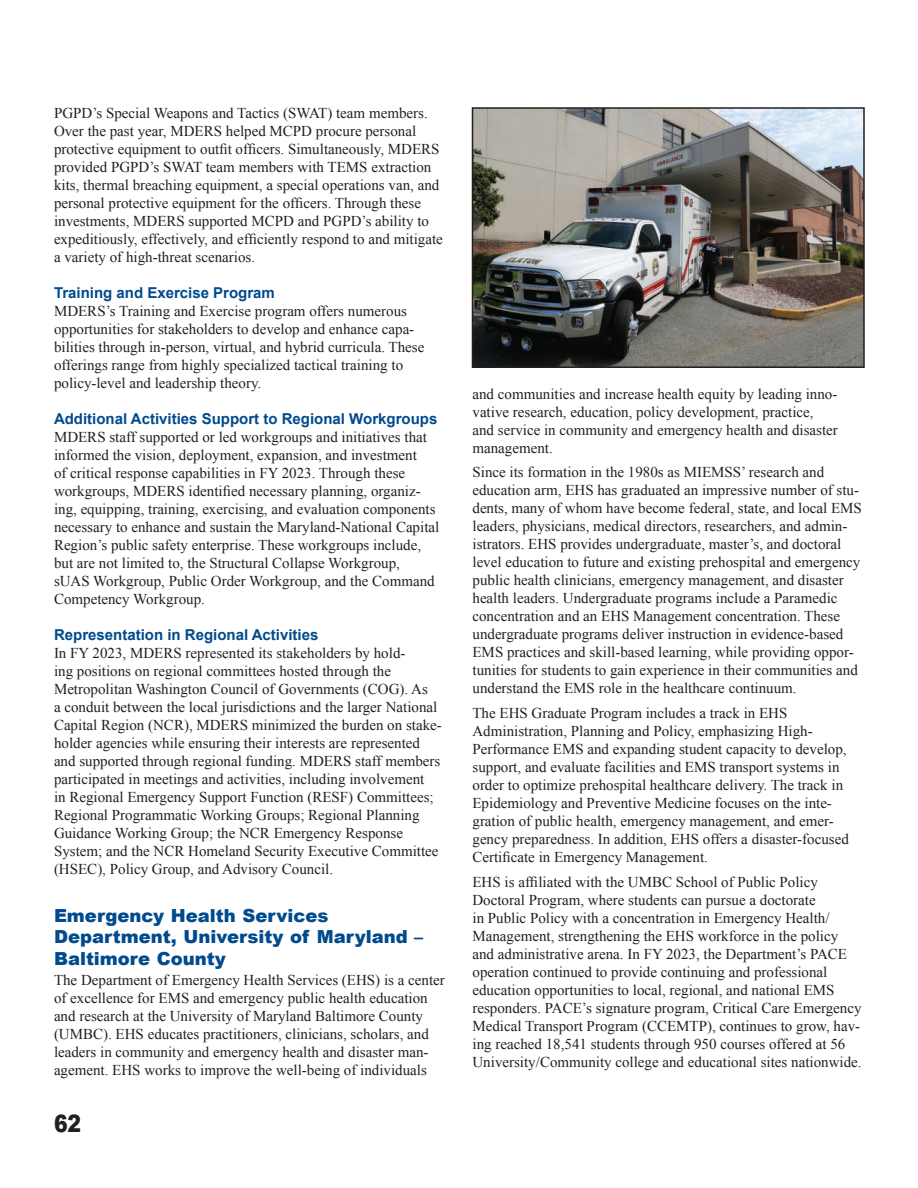
<style>
.page{position:relative;width:918px;height:1188px;background:#fff}
.page>*{position:absolute;margin:0;border:0;box-sizing:border-box;transform-origin:0 0}
.t1{font:900 24px "Arial";color:#231f20;scale:.85 1}
.t2{font:900 18px/21.6px "Arial";color:#004a8d}
.t3{font:15px/18px "Times New Roman";color:#231f20}
.t4{font:700 15px "Arial";color:#004a8d}
</style>
<div class="page">
<img style="left:475px;top:110px;width:387px;height:255px">
<div style="left:472px;top:107px;width:393px;height:261px;border:2px solid #231f20"></div>
<p class="t3" style="left:54px;top:104px;width:390px">PGPD’s Special Weapons and Tactics (SWAT) team members.<br>Over the past year, MDERS helped MCPD procure personal protective equipment to outfit officers. Simultaneously, MDERS provided PGPD’s SWAT team members with TEMS extraction kits, thermal breaching equipment, a special operations van, and personal protective equipment for the officers. Through these investments, MDERS supported MCPD and PGPD’s ability to expeditiously, effectively, and efficiently respond to and mitigate a variety of high-threat scenarios.</p>
<p class="t4" style="left:54px;top:283px;width:222px">Training and Exercise Program</p>
<p class="t3" style="left:54px;top:302px;width:372px">MDERS’s Training and Exercise program offers numerous opportunities for stakeholders to develop and enhance capa&shy;bilities through in-person, virtual, and hybrid curricula. These offerings range from highly specialized tactical training to policy-level and leadership theory.</p>
<p class="t4" style="left:54px;top:409px;width:385px">Additional Activities Support to Regional Workgroups</p>
<p class="t3" style="left:54px;top:428px;width:387px">MDERS staff supported or led workgroups and initiatives that informed the vision, deployment, expansion, and investment<br>of critical response capabilities in FY 2023. Through these workgroups, MDERS identified necessary planning, organiz&shy;ing, equipping, training, exercising, and evaluation components necessary to enhance and sustain the Maryland-National Capital Region’s public safety enterprise. These workgroups include, but are not limited to, the Structural Collapse Workgroup, sUAS Workgroup, Public Order Workgroup, and the Command Competency Workgroup.</p>
<p class="t4" style="left:54px;top:625px;width:266px">Representation in Regional Activities</p>
<p class="t3" style="left:54px;top:644px;width:389px">In FY 2023, MDERS represented its stakeholders by hold-<br>ing positions on regional committees hosted through the Metropolitan Washington Council of Governments (COG). As<br>a conduit between the local jurisdictions and the larger National Capital Region (NCR), MDERS minimized the burden on stake&shy;holder agencies while ensuring their interests are represented and supported through regional funding. MDERS staff members participated in meetings and activities, including involvement<br>in Regional Emergency Support Function (RESF) Committees; Regional Programmatic Working Groups; Regional Planning Guidance Working Group; the NCR Emergency Response System; and the NCR Homeland Security Executive Committee (HSEC), Policy Group, and Advisory Council.</p>
<p class="t2" style="left:54px;top:904px;width:371px">Emergency Health Services<br>Department, University of Maryland –<br>Baltimore County</p>
<p class="t3" style="left:54px;top:970px;width:392px">The Department of Emergency Health Services (EHS) is a center of excellence for EMS and emergency public health education and research at the University of Maryland Baltimore County (UMBC). EHS educates practitioners, clinicians, scholars, and leaders in community and emergency health and disaster man&shy;agement. EHS works to improve the well-being of individuals</p>
<h1 class="t1" style="left:54px;top:1106px;width:34px">62</h1>
<p class="t3" style="left:472px;top:384px;width:367px">and communities and increase health equity by leading inno&shy;vative research, education, policy development, practice, and service in community and emergency health and disaster management.</p>
<p class="t3" style="left:472px;top:463px;width:391px">Since its formation in the 1980s as MIEMSS’ research and education arm, EHS has graduated an impressive number of stu&shy;dents, many of whom have become federal, state, and local EMS leaders, physicians, medical directors, researchers, and admin&shy;istrators. EHS provides undergraduate, master’s, and doctoral level education to future and existing prehospital and emergency public health clinicians, emergency management, and disaster health leaders. Undergraduate programs include a Paramedic concentration and an EHS Management concentration. These undergraduate programs deliver instruction in evidence-based EMS practices and skill-based learning, while providing oppor&shy;tunities for students to gain experience in their communities and understand the EMS role in the healthcare continuum.</p>
<p class="t3" style="left:472px;top:704px;width:378px">The EHS Graduate Program includes a track in EHS Administration, Planning and Policy, emphasizing High-Performance EMS and expanding student capacity to develop, support, and evaluate facilities and EMS transport systems in order to optimize prehospital healthcare delivery. The track in Epidemiology and Preventive Medicine focuses on the inte&shy;gration of public health, emergency management, and emer&shy;gency preparedness. In addition, EHS offers a disaster-focused Certificate in Emergency Management.</p>
<p class="t3" style="left:472px;top:873px;width:391px">EHS is affiliated with the UMBC School of Public Policy Doctoral Program, where students can pursue a doctorate<br>in Public Policy with a concentration in Emergency Health/ Management, strengthening the EHS workforce in the policy and administrative arena. In FY 2023, the Department’s PACE operation continued to provide continuing and professional education opportunities to local, regional, and national EMS responders. PACE’s signature program, Critical Care Emergency Medical Transport Program (CCEMTP), continues to grow, hav&shy;ing reached 18,541 students through 950 courses offered at 56<br>University/Community college and educational sites nationwide.</p>
</div>
